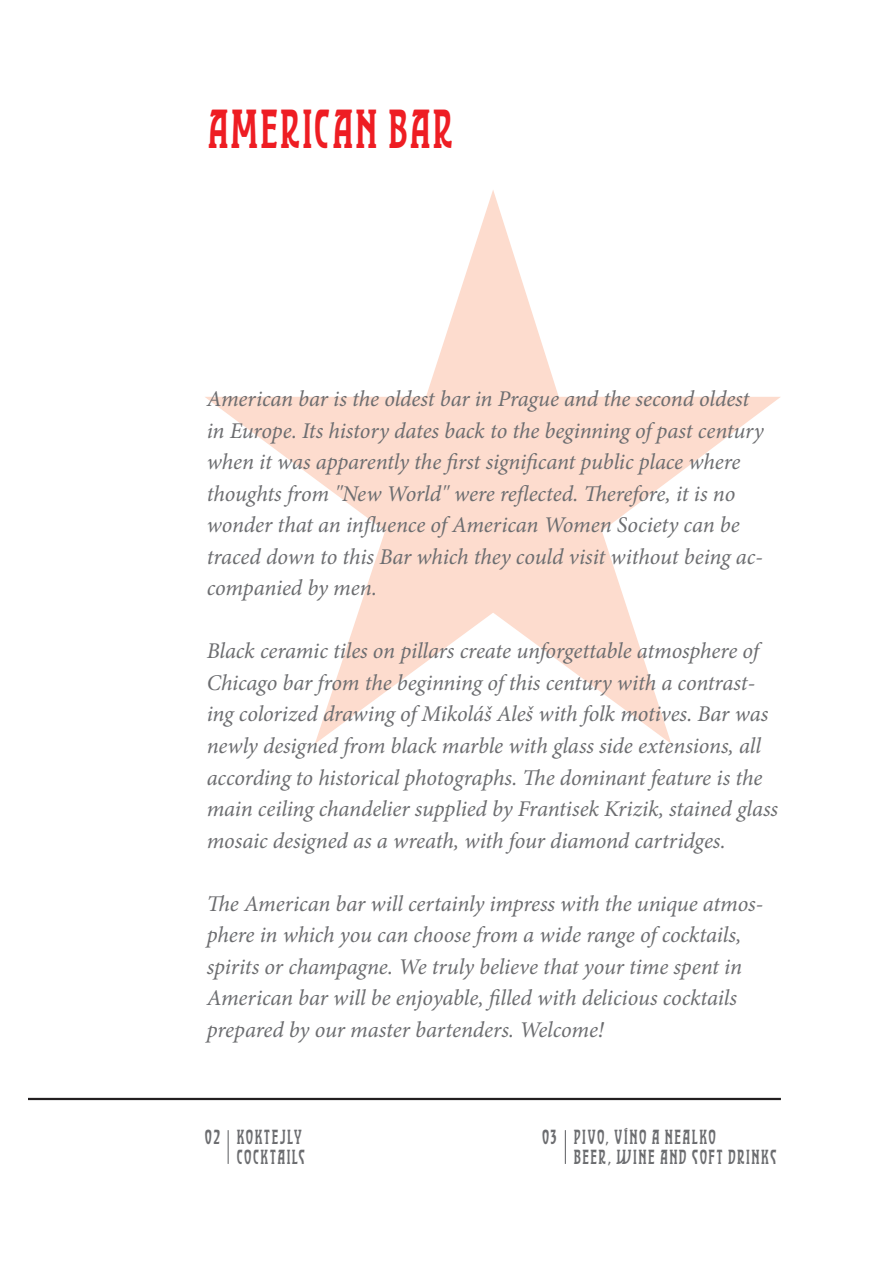
<style>
.page{position:relative;width:892px;height:1275px;background:#fff}
.page>*{position:absolute;margin:0;border:0;box-sizing:border-box;transform-origin:0 0}
.t1{font:48.38px "TC Obecni Dum";color:#ee1d23}
.t2{font:italic 22.5px/31.5px "Minion Pro";letter-spacing:-.01em;color:#6c6d70}
.t3{font:18px/20.2px "TC Obecni Dum";letter-spacing:.04em;color:#6c6d70;text-align:right}
</style>
<div class="page">
<hr style="left:228px;top:1130px;width:1px;height:33px;background:#6c6d70">
<hr style="left:565px;top:1130px;width:1px;height:33px;background:#6c6d70">
<hr style="left:28px;top:1097px;width:753px;height:3px;background:#231f20">
<svg style="left:205px;top:190px;width:575px;height:554px"></svg>
<div style="left:433px;top:4px;width:26px;height:26px;border:3px solid #fff;border-radius:50%"></div>
<hr style="left:432px;top:15px;width:27px;height:3px;background:#fff">
<hr style="left:444px;top:3px;width:3px;height:27px;background:#fff">
<div style="left:438px;top:9px;width:16px;height:16px;border:3px solid #fff;border-radius:50%"></div>
<div style="left:433px;top:1245px;width:26px;height:25px;border:3px solid #fff;border-radius:50%"></div>
<div style="left:4px;top:625px;width:26px;height:25px;border:3px solid #fff;border-radius:50%"></div>
<div style="left:9px;top:629px;width:16px;height:16px;border:3px solid #fff;border-radius:50%"></div>
<div style="left:862px;top:625px;width:26px;height:25px;border:3px solid #fff;border-radius:50%"></div>
<div style="left:867px;top:629px;width:16px;height:16px;border:3px solid #fff;border-radius:50%"></div>
<h1 class="t1" style="left:207px;top:104px;width:249px">AMERICAN BAR</h1>
<p class="t2" style="left:207px;top:383px;width:558px">American bar is the oldest bar in Prague and the second oldest in Europe. Its history dates back to the beginning of past century when it was apparently the first significant public place where thoughts from "New World" were reflected. Therefore, it is no wonder that an influence of American Women Society can be traced down to this Bar which they could visit without being ac&shy;companied by men.</p>
<p class="t2" style="left:207px;top:635px;width:573px">Black ceramic tiles on pillars create unforgettable atmosphere of Chicago bar from the beginning of this century with a contrast&shy;ing colorized drawing of Mikoláš Aleš with folk motives. Bar was newly designed from black marble with glass side extensions, all according to historical photographs. The dominant feature is the main ceiling chandelier supplied by Frantisek Krizik, stained glass mosaic designed as a wreath, with four diamond cartridges.</p>
<p class="t2" style="left:207px;top:887px;width:558px">The American bar will certainly impress with the unique atmos&shy;phere in which you can choose from a wide range of cocktails, spirits or champagne. We truly believe that your time spent in American bar will be enjoyable, filled with delicious cocktails prepared by our master bartenders. Welcome!</p>
<p class="t3" style="left:205px;top:1126px;width:102px">02 KOKTEJLY<br>COCKTAILS</p>
<p class="t3" style="left:573px;top:1126px;width:205px;text-align:left;text-indent:-32px">03 PIVO, VÍNO A NEALKO<br>BEER, WINE AND SOFT DRINKS</p>
</div>
